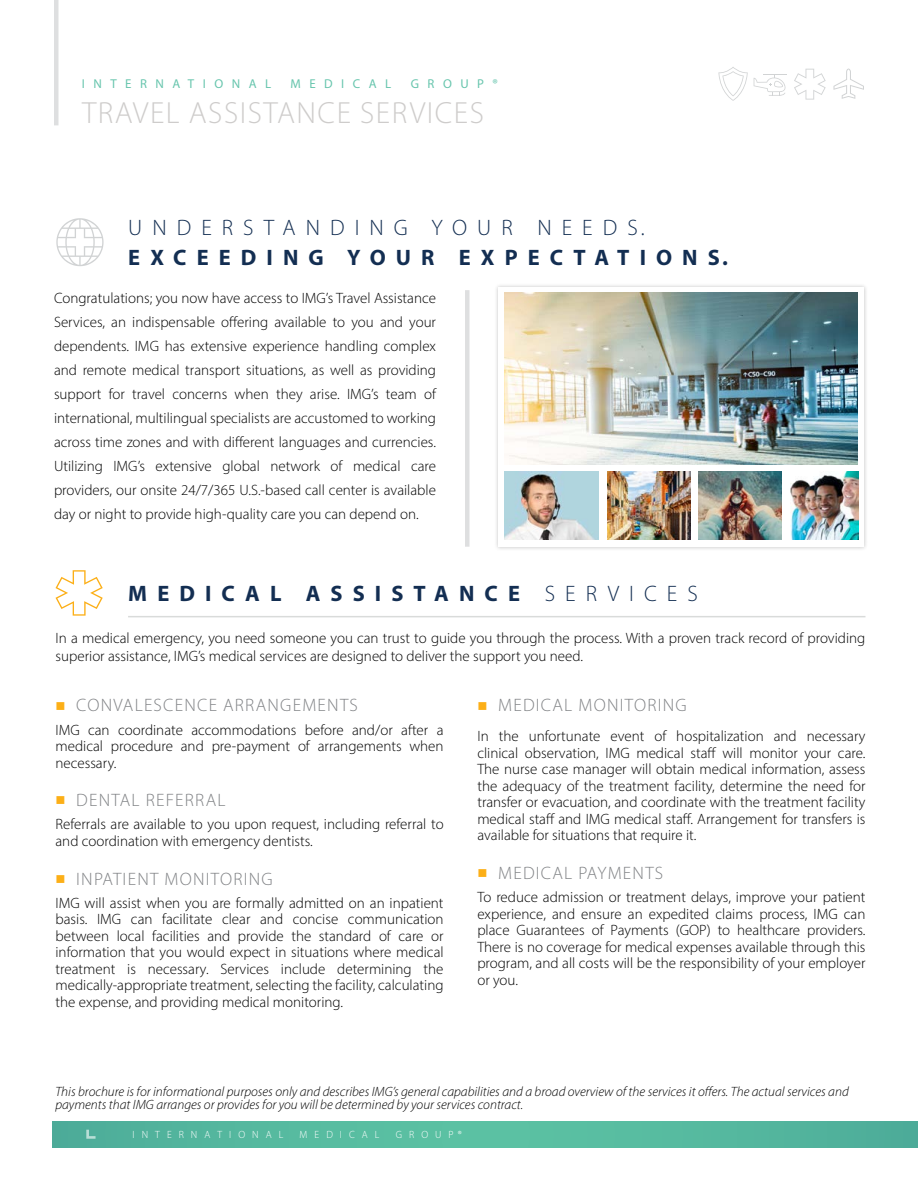
<style>
.page{position:relative;width:918px;height:1188px;background:#fff}
.page>*{position:absolute;margin:0;border:0;box-sizing:border-box;transform-origin:0 0}
.t1{font:300 30.75px "Myriad Pro";letter-spacing:.05em;color:#cecccb}
.t2{font:700 22.35px "Myriad Pro";letter-spacing:.45em;color:#132e52}
.t3{font:300 22.35px "Myriad Pro";letter-spacing:.45em;color:#132e52}
.t4{font:300 18px "Myriad Pro";letter-spacing:.07em;color:#808285}
.t5{font:300 15px/16.5px "Myriad Pro";color:#000;text-align:justify}
.t6{font:italic 300 13.5px/13.5px "Myriad Pro";color:#000}
.t7{font:12.9px "Myriad Pro";letter-spacing:.66em;color:#67c5ad}
.t8{font:300 10.5px "Myriad Pro";letter-spacing:.69em;color:#fff}
.s1{font-weight:300}
.s2{color:#fcaf17}
</style>
<div class="page">
<div style="left:52px;top:1121px;width:866px;height:26px;background:linear-gradient(to right,#55b89f,#55b89f)"></div>
<svg style="left:86px;top:1130px;width:10px;height:9px"></svg>
<div style="left:465px;top:290px;width:5px;height:257px;background:#dedfe0"></div>
<div style="left:495px;top:283px;width:373px;height:268px;background:#eee"></div>
<div style="left:498px;top:287px;width:366px;height:260px;background:#fff"></div>
<img style="left:505px;top:471px;width:94px;height:69px">
<img style="left:607px;top:471px;width:83px;height:69px">
<img style="left:699px;top:471px;width:83px;height:69px">
<img style="left:791px;top:471px;width:67px;height:69px">
<img style="left:505px;top:293px;width:353px;height:172px">
<svg style="left:56px;top:218px;width:48px;height:48px"></svg>
<hr style="left:128px;top:616px;width:737px;height:1px;background:#d9dbda">
<svg style="left:56px;top:570px;width:47px;height:46px"></svg>
<svg style="left:718px;top:67px;width:30px;height:34px"></svg>
<svg style="left:794px;top:69px;width:32px;height:31px"></svg>
<svg style="left:834px;top:69px;width:30px;height:30px"></svg>
<svg style="left:754px;top:74px;width:32px;height:22px"></svg>
<hr style="left:54px;top:0;width:4px;height:125px;background:#dedfe0">
<p class="t7" style="left:82px;top:76px;width:191px">INTERNATIONAL</p>
<p class="t7" style="left:291px;top:76px;width:102px">MEDICAL</p>
<p class="t7" style="left:411px;top:76px;width:89px">GROUP®</p>
<h1 class="t1" style="left:82px;top:94px;width:403px">TRAVEL ASSISTANCE SERVICES</h1>
<h2 class="t3" style="left:128px;top:214px;width:518px">UNDERSTANDING YOUR NEEDS.</h2>
<h2 class="t2" style="left:128px;top:243px;width:601px">EXCEEDING YOUR EXPECTATIONS.</h2>
<p class="t5" style="left:54px;top:286px;width:384px;line-height:24px">Congratulations; you now have access to IMG’s Travel Assistance Services, an indispensable offering available to you and your dependents. IMG has extensive experience handling complex and remote medical transport situations, as well as providing support for travel concerns when they arise. IMG’s team of international, multilingual specialists are accustomed to working across time zones and with different languages and currencies.<br>Utilizing IMG’s extensive global network of medical care providers, our onsite 24/7/365 U.S.-based call center is available day or night to provide high-quality care you can depend on.</p>
<h2 class="t2" style="left:128px;top:578px;width:571px">MEDICAL ASSISTANCE <span class="s1">SERVICES</span></h2>
<p class="t5" style="left:56px;top:629px;width:811px;line-height:18px">In a medical emergency, you need someone you can trust to guide you through the process. With a proven track record of providing superior assistance, IMG’s medical services are designed to deliver the support you need.</p>
<p class="t4" style="left:56px;top:694px;width:304px"><span class="s2">■</span> CONVALESCENCE ARRANGEMENTS</p>
<p class="t5" style="left:56px;top:721px;width:390px">IMG can coordinate accommodations before and/or after a medical procedure and pre-payment of arrangements when necessary.</p>
<p class="t4" style="left:56px;top:789px;width:172px"><span class="s2">■</span> DENTAL REFERRAL</p>
<p class="t5" style="left:56px;top:816px;width:390px">Referrals are available to you upon request, including referral to and coordination with emergency dentists.</p>
<p class="t4" style="left:56px;top:868px;width:219px"><span class="s2">■</span> INPATIENT MONITORING</p>
<p class="t5" style="left:56px;top:895px;width:390px">IMG will assist when you are formally admitted on an inpatient basis. IMG can facilitate clear and concise communication between local facilities and provide the standard of care or information that you would expect in situations where medical treatment is necessary. Services include determining the medically-appropriate treatment, selecting the facility, calculating the expense, and providing medical monitoring.</p>
<p class="t4" style="left:477px;top:694px;width:211px"><span class="s2">■</span> MEDICAL MONITORING</p>
<p class="t5" style="left:477px;top:728px;width:390px">In the unfortunate event of hospitalization and necessary clinical observation, IMG medical staff will monitor your care.<br>The nurse case manager will obtain medical information, assess the adequacy of the treatment facility, determine the need for transfer or evacuation, and coordinate with the treatment facility medical staff and IMG medical staff. Arrangement for transfers is available for situations that require it.</p>
<p class="t4" style="left:477px;top:862px;width:187px"><span class="s2">■</span> MEDICAL PAYMENTS</p>
<p class="t5" style="left:477px;top:889px;width:390px">To reduce admission or treatment delays, improve your patient experience, and ensure an expedited claims process, IMG can place Guarantees of Payments (GOP) to healthcare providers.<br>There is no coverage for medical expenses available through this program, and all costs will be the responsibility of your employer or you.</p>
<p class="t6" style="left:55px;top:1084px;width:795px">This brochure is for informational purposes only and describes IMG’s general capabilities and a broad overview of the services it offers. The actual services and payments that IMG arranges or provides for you will be determined by your services contract.</p>
<p class="t8" style="left:133px;top:1128px;width:152px">INTERNATIONAL</p>
<p class="t8" style="left:300px;top:1128px;width:81px">MEDICAL</p>
<p class="t8" style="left:396px;top:1128px;width:67px">GROUP®</p>
</div>
